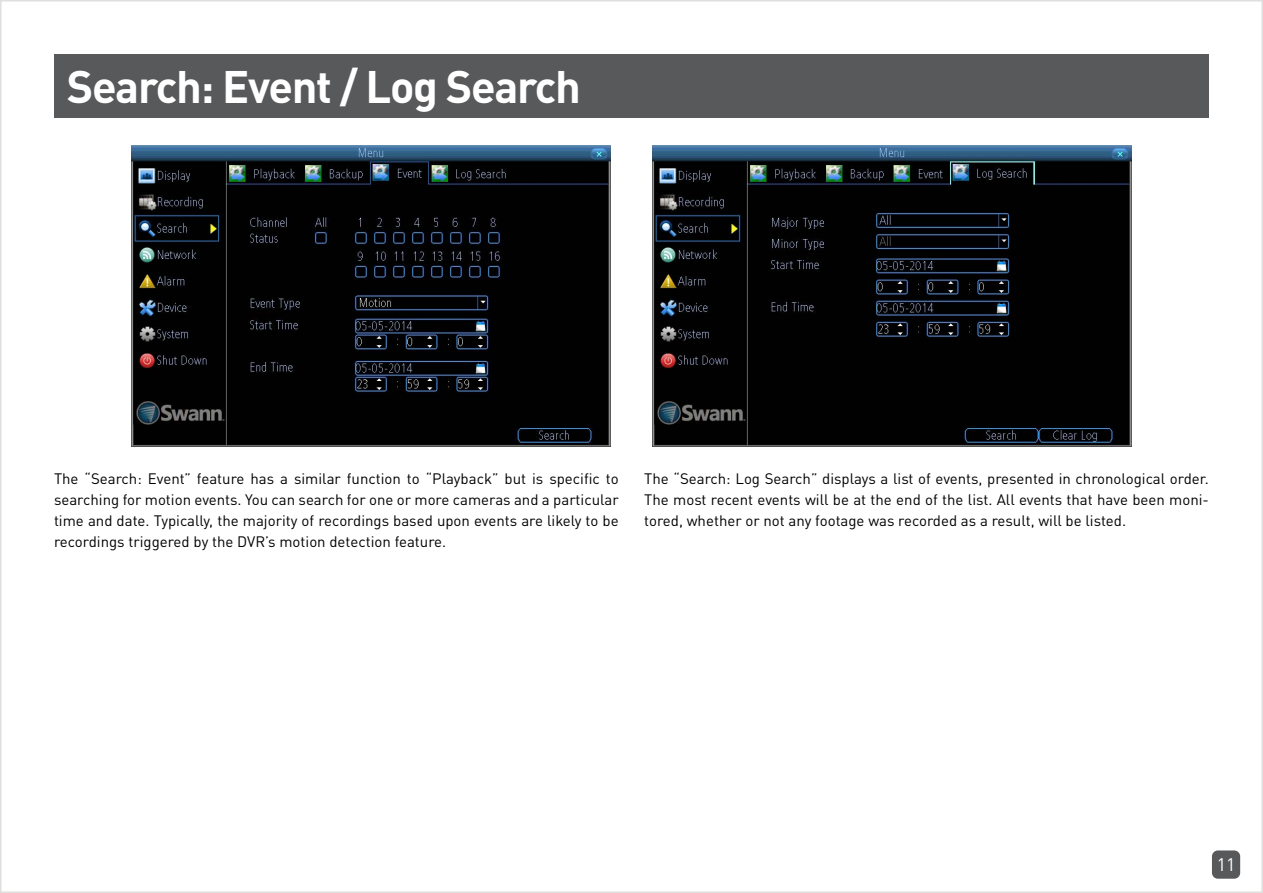
<style>
.page{position:relative;width:1263px;height:893px;background:#fff}
.page>*{position:absolute;margin:0;border:0;box-sizing:border-box;transform-origin:0 0}
.t1{font:700 45px "DIN Pro";letter-spacing:-.03em;color:#fff}
.t2{font:18px "DIN Pro";color:#fff}
.t3{font:15px/21px "DIN Pro";color:#000;text-align:justify}
</style>
<div class="page">
<div style="left:0;top:0;width:1263px;height:893px;background:#fff;border:2px solid #dfe0dd"></div>
<div style="left:1212px;top:850px;width:28px;height:29px;background:#58595b;border-radius:6px"></div>
<div style="left:54px;top:54px;width:1155px;height:64px;background:#58595b"></div>
<img style="left:131px;top:145px;width:480px;height:302px">
<img style="left:652px;top:145px;width:480px;height:302px">
<h1 class="t1" style="left:67px;top:49px;width:516px">Search: Event / Log Search</h1>
<p class="t3" style="left:54px;top:467px;width:566px">The “Search: Event” feature has a similar function to “Playback” but is specific to searching for motion events. You can search for one or more cameras and a particular time and date. Typically, the majority of recordings based upon events are likely to be recordings triggered by the DVR’s motion detection feature.</p>
<p class="t3" style="left:644px;top:467px;width:566px">The “Search: Log Search” displays a list of events, presented in chronological order.<br>The most recent events will be at the end of the list. All events that have been moni&shy;tored, whether or not any footage was recorded as a result, will be listed.</p>
<p class="t2" style="left:1217px;top:850px;width:20px">11</p>
</div>
